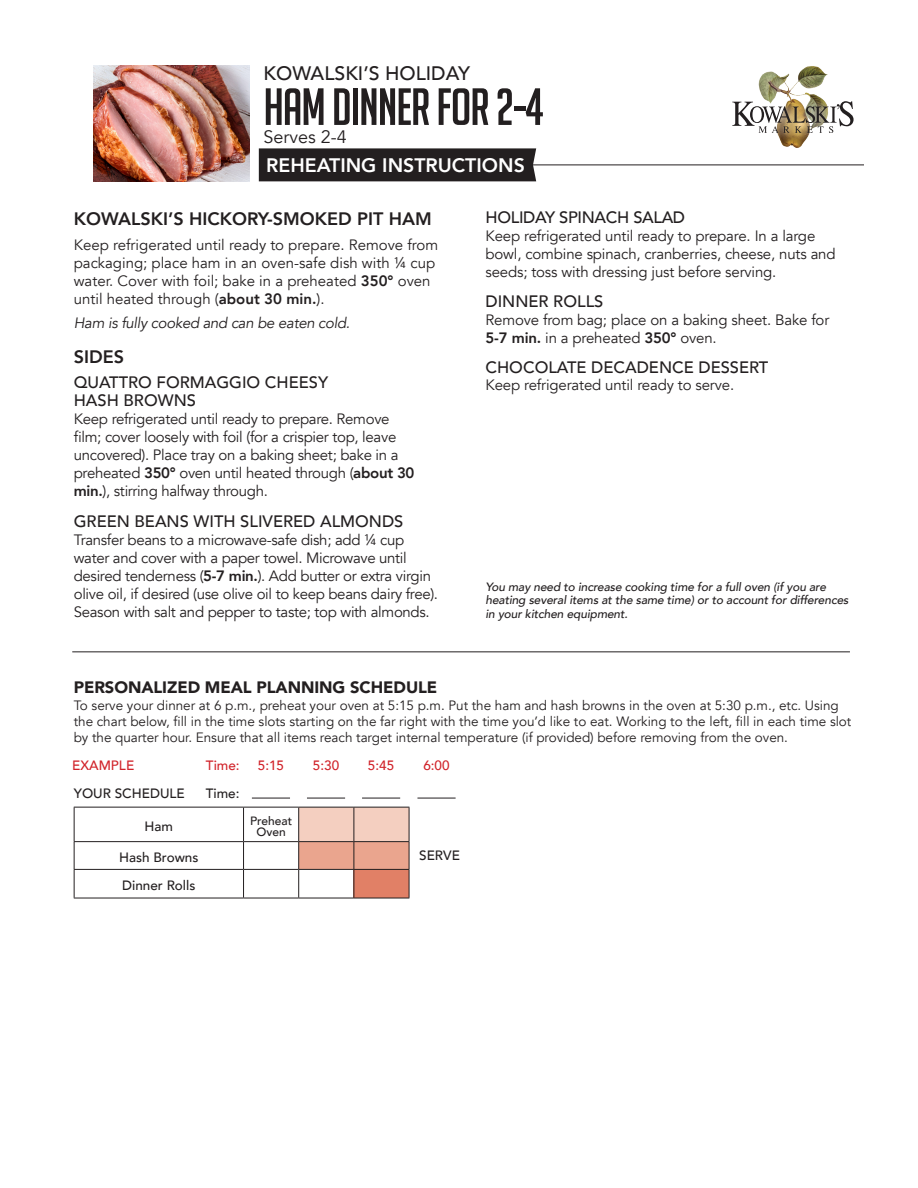
<style>
.page{position:relative;width:918px;height:1188px;background:#fff}
.page>*{position:absolute;margin:0;border:0;box-sizing:border-box;transform-origin:0 0}
.t1{font:51px "Big Noodle Titling";letter-spacing:-.02em;color:#231f20}
.t2{font:800 19.5px "Avenir";color:#fff}
.t3{font:500 19.5px "Avenir";color:#231f20}
.t4{font:800 18px "Avenir";color:#231f20}
.t5{font:18px "Avenir";color:#231f20}
.t6{font:500 16.5px/18px "Avenir";color:#231f20}
.t7{font:900 16.5px "Avenir";letter-spacing:-.005em;color:#231f20}
.t8{font:500 16.5px "Avenir";letter-spacing:-.02em;color:#231f20}
.t9{font:15px/18px "Avenir";letter-spacing:-.02em;color:#231f20}
.t10{font:15px/18px "Avenir";color:#231f20}
.t11{font:italic 15px "Avenir";letter-spacing:-.02em;color:#231f20}
.t12{font:13.5px/16.2px "Avenir";letter-spacing:-.005em;color:#231f20}
.t13{font:500 13.5px "Avenir";color:#231f20}
.t14{font:500 13.5px "Avenir";color:#d1232a}
.t15{font:italic 500 12px/13.5px "Avenir";letter-spacing:-.01em;color:#231f20}
.t16{font:500 12px/10.5px "Avenir";color:#231f20;text-align:center}
.s1{font-weight:800}
</style>
<div class="page">
<div style="left:259px;top:148px;width:277px;height:33px;background:#231f20"></div>
<hr style="left:399px;top:165px;width:465px;height:1px;background:#231f20">
<img style="left:758px;top:66px;width:70px;height:82px">
<img style="left:94px;top:65px;width:155px;height:116px">
<div style="left:724px;top:93px;width:138px;height:48px;background:#fff;opacity:.75"></div>
<svg style="left:732px;top:101px;width:122px;height:32px"></svg>
<hr style="left:72px;top:651px;width:778px;height:1px;background:#231f20">
<hr style="left:74px;top:807px;width:170px;height:1px;background:#231f20">
<hr style="left:74px;top:808px;width:1px;height:33px;background:#231f20">
<hr style="left:244px;top:807px;width:55px;height:1px;background:#231f20">
<hr style="left:243px;top:808px;width:1px;height:33px;background:#231f20">
<hr style="left:74px;top:841px;width:170px;height:1px;background:#231f20">
<hr style="left:244px;top:841px;width:55px;height:1px;background:#231f20">
<hr style="left:74px;top:869px;width:170px;height:1px;background:#231f20">
<svg style="left:74px;top:842px;width:1px;height:56px"></svg>
<hr style="left:244px;top:869px;width:55px;height:1px;background:#231f20">
<svg style="left:243px;top:842px;width:1px;height:56px"></svg>
<svg style="left:298px;top:807px;width:112px;height:91px;background:#e2b3a3"></svg>
<hr style="left:74px;top:898px;width:170px;height:1px;background:#231f20">
<hr style="left:244px;top:898px;width:55px;height:1px;background:#231f20">
<hr style="left:299px;top:898px;width:55px;height:1px;background:#231f20">
<hr style="left:354px;top:898px;width:55px;height:1px;background:#231f20">
<hr style="left:252px;top:798px;width:38px;height:1px;background:#231f20">
<hr style="left:307px;top:798px;width:38px;height:1px;background:#231f20">
<hr style="left:362px;top:798px;width:38px;height:1px;background:#231f20">
<hr style="left:417px;top:798px;width:39px;height:1px;background:#231f20">
<p class="t3" style="left:263px;top:56px;width:208px">KOWALSKI’S HOLIDAY</p>
<p class="t1" style="left:263px;top:79px;width:282px">HAM DINNER FOR 2-4</p>
<p class="t5" style="left:263px;top:126px;width:85px">Serves 2-4</p>
<p class="t2" style="left:266px;top:150px;width:260px">REHEATING INSTRUCTIONS</p>
<p class="t4" style="left:74px;top:205px;width:360px">KOWALSKI’S HICKORY-SMOKED PIT HAM</p>
<p class="t10" style="left:74px;top:236px;width:366px">Keep refrigerated until ready to prepare. Remove from packaging; place ham in an oven-safe dish with ¼ cup water. Cover with foil; bake in a preheated <span class="s1">350°</span> oven until heated through (<span class="s1">about 30 min.</span>).</p>
<p class="t11" style="left:74px;top:314px;width:278px">Ham is fully cooked and can be eaten cold.</p>
<p class="t4" style="left:74px;top:343px;width:52px">SIDES</p>
<p class="t6" style="left:74px;top:372px;width:256px">QUATTRO FORMAGGIO CHEESY<br>HASH BROWNS</p>
<p class="t9" style="left:74px;top:410px;width:342px">Keep refrigerated until ready to prepare. Remove film; cover loosely with foil (for a crispier top, leave uncovered). Place tray on a baking sheet; bake in a preheated <span class="s1">350°</span> oven until heated through (<span class="s1">about 30 min.</span>), stirring halfway through.</p>
<p class="t6" style="left:74px;top:512px;width:331px">GREEN BEANS WITH SLIVERED ALMONDS</p>
<p class="t9" style="left:74px;top:531px;width:366px">Transfer beans to a microwave-safe dish; add ¼ cup water and cover with a paper towel. Microwave until desired tenderness (<span class="s1">5-7 min.</span>). Add butter or extra virgin olive oil, if desired (use olive oil to keep beans dairy free).<br>Season with salt and pepper to taste; top with almonds.</p>
<p class="t8" style="left:485px;top:203px;width:201px">HOLIDAY SPINACH SALAD</p>
<p class="t9" style="left:485px;top:227px;width:352px">Keep refrigerated until ready to prepare. In a large bowl, combine spinach, cranberries, cheese, nuts and seeds; toss with dressing just before serving.</p>
<p class="t6" style="left:485px;top:292px;width:119px">DINNER ROLLS</p>
<p class="t9" style="left:485px;top:311px;width:345px">Remove from bag; place on a baking sheet. Bake for<br><span class="s1">5-7 min.</span> in a preheated <span class="s1">350°</span> oven.</p>
<p class="t6" style="left:485px;top:358px;width:284px">CHOCOLATE DECADENCE DESSERT</p>
<p class="t9" style="left:485px;top:376px;width:250px">Keep refrigerated until ready to serve.</p>
<p class="t15" style="left:485px;top:580px;width:365px">You may need to increase cooking time for a full oven (if you are heating several items at the same time) or to account for differences in your kitchen equipment.</p>
<p class="t7" style="left:74px;top:673px;width:365px">PERSONALIZED MEAL PLANNING SCHEDULE</p>
<p class="t12" style="left:74px;top:697px;width:779px">To serve your dinner at 6 p.m., preheat your oven at 5:15 p.m. Put the ham and hash browns in the oven at 5:30 p.m., etc. Using the chart below, fill in the time slots starting on the far right with the time you’d like to eat. Working to the left, fill in each time slot by the quarter hour. Ensure that all items reach target internal temperature (if provided) before removing from the oven.</p>
<p class="t14" style="left:72px;top:753px;width:63px">EXAMPLE</p>
<p class="t14" style="left:206px;top:753px;width:35px">Time:</p>
<p class="t14" style="left:258px;top:753px;width:28px">5:15</p>
<p class="t14" style="left:313px;top:753px;width:28px">5:30</p>
<p class="t14" style="left:368px;top:753px;width:28px">5:45</p>
<p class="t14" style="left:423px;top:753px;width:28px">6:00</p>
<p class="t13" style="left:74px;top:782px;width:113px">YOUR SCHEDULE</p>
<p class="t13" style="left:206px;top:782px;width:35px">Time:</p>
<p class="t13" style="left:145px;top:815px;width:30px">Ham</p>
<p class="t16" style="left:250px;top:815px;width:44px">Preheat<br>Oven</p>
<p class="t13" style="left:119px;top:846px;width:81px">Hash Browns</p>
<p class="t13" style="left:122px;top:874px;width:75px">Dinner Rolls</p>
<p class="t13" style="left:419px;top:844px;width:42px">SERVE</p>
</div>
